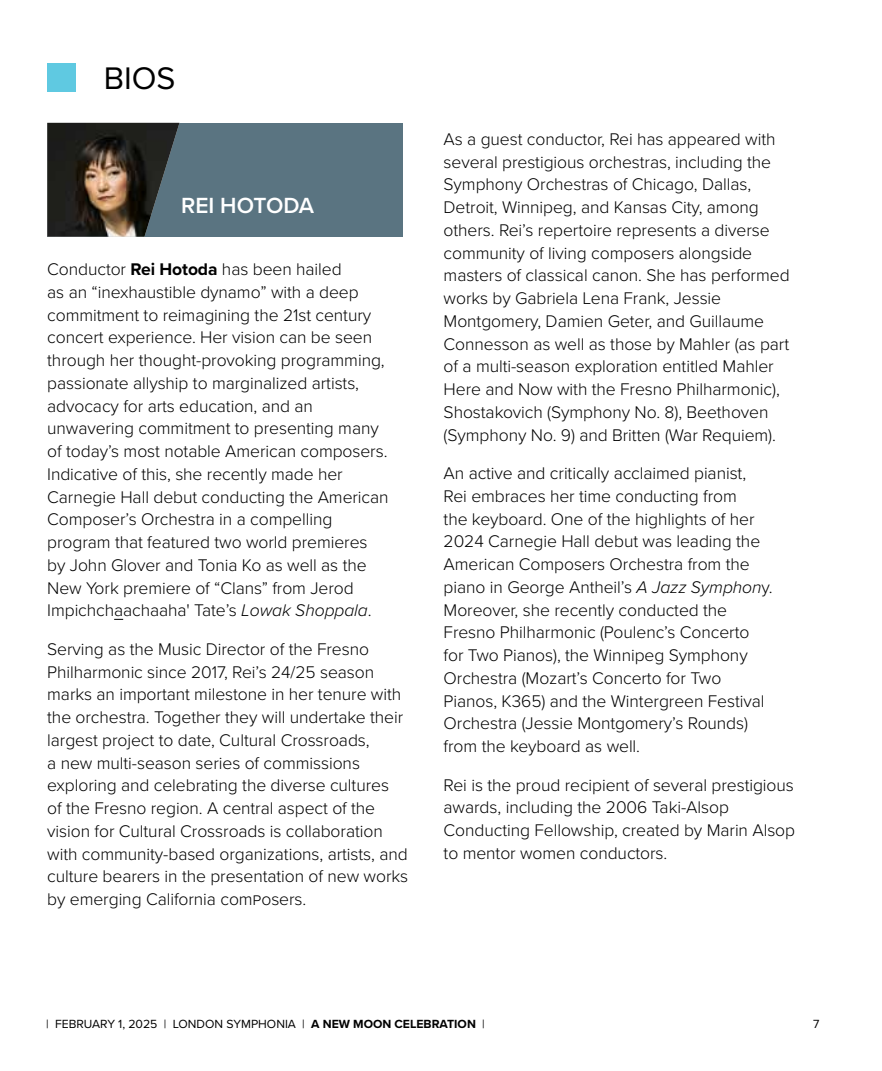
<style>
.page{position:relative;width:882px;height:1071px;background:#fff}
.page>*{position:absolute;margin:0;border:0;box-sizing:border-box;transform-origin:0 0}
.t1{font:32.38px "Proxima Nova";color:#000}
.t2{font:600 22.75px "Proxima Nova";color:#fff}
.t3{font:300 17.5px/22.8px "Proxima Nova";letter-spacing:-.005em;color:#000}
.t4{font:12.25px "Proxima Nova";color:#000}
.s1{font-weight:700}
.s2{font-style:italic}
</style>
<div class="page">
<div style="left:47px;top:63px;width:29px;height:29px;background:#5fc9e1"></div>
<div style="left:47px;top:123px;width:356px;height:114px;background:#5a7481"></div>
<img style="left:47px;top:123px;width:132px;height:114px">
<h1 class="t1" style="left:104px;top:54px;width:73px">BIOS</h1>
<h2 class="t2" style="left:181px;top:189px;width:135px">REI HOTODA</h2>
<p class="t3" style="left:47px;top:257px;width:343px">Conductor <span class="s1">Rei Hotoda</span> has been hailed<br>as an “inexhaustible dynamo” with a deep commitment to reimagining the 21st century concert experience. Her vision can be seen through her thought-provoking programming, passionate allyship to marginalized artists, advocacy for arts education, and an unwavering commitment to presenting many of today’s most notable American composers.<br>Indicative of this, she recently made her Carnegie Hall debut conducting the American Composer’s Orchestra in a compelling program that featured two world premieres by John Glover and Tonia Ko as well as the New York premiere of “Clans” from Jerod Impichchaachaaha' Tate’s <span class="s2">Lowak Shoppala</span>.</p>
<p class="t3" style="left:47px;top:637px;width:362px">Serving as the Music Director of the Fresno Philharmonic since 2017, Rei’s 24/25 season marks an important milestone in her tenure with the orchestra. Together they will undertake their largest project to date, Cultural Crossroads,<br>a new multi-season series of commissions exploring and celebrating the diverse cultures<br>of the Fresno region. A central aspect of the vision for Cultural Crossroads is collaboration with community-based organizations, artists, and culture bearers in the presentation of new works by emerging California comPosers.</p>
<p class="t3" style="left:444px;top:127px;width:348px">As a guest conductor, Rei has appeared with several prestigious orchestras, including the Symphony Orchestras of Chicago, Dallas, Detroit, Winnipeg, and Kansas City, among others. Rei’s repertoire represents a diverse community of living composers alongside masters of classical canon. She has performed works by Gabriela Lena Frank, Jessie Montgomery, Damien Geter, and Guillaume Connesson as well as those by Mahler (as part of a multi-season exploration entitled Mahler Here and Now with the Fresno Philharmonic), Shostakovich (Symphony No. 8), Beethoven (Symphony No. 9) and Britten (War Requiem).</p>
<p class="t3" style="left:444px;top:461px;width:330px">An active and critically acclaimed pianist, Rei embraces her time conducting from<br>the keyboard. One of the highlights of her 2024 Carnegie Hall debut was leading the American Composers Orchestra from the piano in George Antheil’s <span class="s2">A Jazz Symphon</span>y.<br>Moreover, she recently conducted the Fresno Philharmonic (Poulenc’s Concerto for Two Pianos), the Winnipeg Symphony Orchestra (Mozart’s Concerto for Two Pianos, K365) and the Wintergreen Festival Orchestra (Jessie Montgomery’s Rounds) from the keyboard as well.</p>
<p class="t3" style="left:444px;top:772px;width:353px">Rei is the proud recipient of several prestigious awards, including the 2006 Taki-Alsop Conducting Fellowship, created by Marin Alsop to mentor women conductors.</p>
<p class="t4" style="left:46px;top:1015px;width:440px">| FEBRUARY 1, 2025 | LONDON SYMPHONIA | <span class="s1">A NEW MOON CELEBRATION</span> |</p>
<p class="t4" style="left:813px;top:1015px;width:8px">7</p>
</div>
